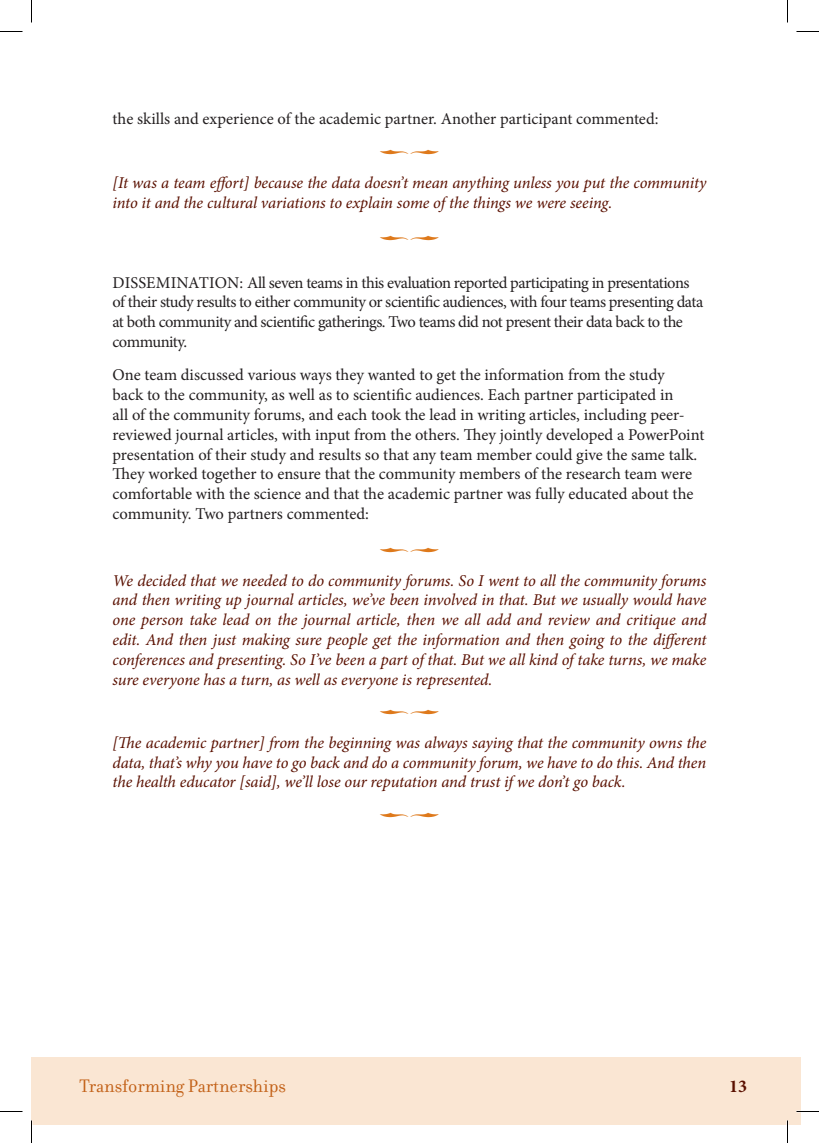
<style>
.page{position:relative;width:819px;height:1143px;background:#fff}
.page>*{position:absolute;margin:0;border:0;box-sizing:border-box;transform-origin:0 0}
.t1{font:19.5px "Filosofia";color:#c26016}
.t2{font:700 18px "Minion Pro";color:#5a1000}
.t3{font:italic 16.5px/19.8px "Minion Pro";letter-spacing:-.01em;color:#5a1000;text-align:justify}
.t4{font:16.5px/19.8px "Minion Pro";letter-spacing:-.005em;color:#231f20}
.t5{font:16.5px/19.8px "Minion Pro";letter-spacing:-.03em;color:#231f20}
</style>
<div class="page">
<div style="left:32px;top:1058px;width:769px;height:67px;background:#fae6d3"></div>
<svg style="left:0;top:31px;width:22px;height:1px"></svg>
<svg style="left:796px;top:31px;width:23px;height:1px"></svg>
<svg style="left:0;top:1111px;width:22px;height:1px"></svg>
<svg style="left:796px;top:1111px;width:23px;height:1px"></svg>
<svg style="left:31px;top:0;width:1px;height:22px"></svg>
<svg style="left:31px;top:1120px;width:1px;height:23px"></svg>
<svg style="left:787px;top:0;width:1px;height:22px"></svg>
<svg style="left:787px;top:1120px;width:1px;height:23px"></svg>
<p class="t4" style="left:112px;top:109px;width:548px">the skills and experience of the academic partner. Another participant commented:</p>
<p class="t3" style="left:112px;top:173px;width:595px">[It was a team effort] because the data doesn’t mean anything unless you put the community into it and the cultural variations to explain some of the things we were seeing.</p>
<p class="t5" style="left:112px;top:273px;width:592px;text-indent:127px">: All seven teams in this evaluation reported participating in presentations of their study results to either community or scientific audiences, with four teams presenting data at both community and scientific gatherings. Two teams did not present their data back to the community.</p>
<p class="t4" style="left:112px;top:365px;width:593px">One team discussed various ways they wanted to get the information from the study<br>back to the community, as well as to scientific audiences. Each partner participated in<br>all of the community forums, and each took the lead in writing articles, including peer&shy;reviewed journal articles, with input from the others. They jointly developed a PowerPoint presentation of their study and results so that any team member could give the same talk.<br>They worked together to ensure that the community members of the research team were comfortable with the science and that the academic partner was fully educated about the community. Two partners commented:</p>
<p class="t4" style="left:113px;top:273px;width:23px">Dissemination</p>
<p class="t3" style="left:112px;top:570px;width:596px">We decided that we needed to do community forums. So I went to all the community forums and then writing up journal articles, we’ve been involved in that. But we usually would have one person take lead on the journal article, then we all add and review and critique and edit. And then just making sure people get the information and then going to the different conferences and presenting. So I’ve been a part of that. But we all kind of take turns, we make sure everyone has a turn, as well as everyone is represented.</p>
<p class="t3" style="left:112px;top:733px;width:595px">[The academic partner] from the beginning was always saying that the community owns the data, that’s why you have to go back and do a community forum, we have to do this. And then the health educator [said], we’ll lose our reputation and trust if we don’t go back.</p>
<p class="t1" style="left:80px;top:1075px;width:208px">Transforming Partnerships</p>
<p class="t2" style="left:729px;top:1073px;width:19px">13</p>
</div>
